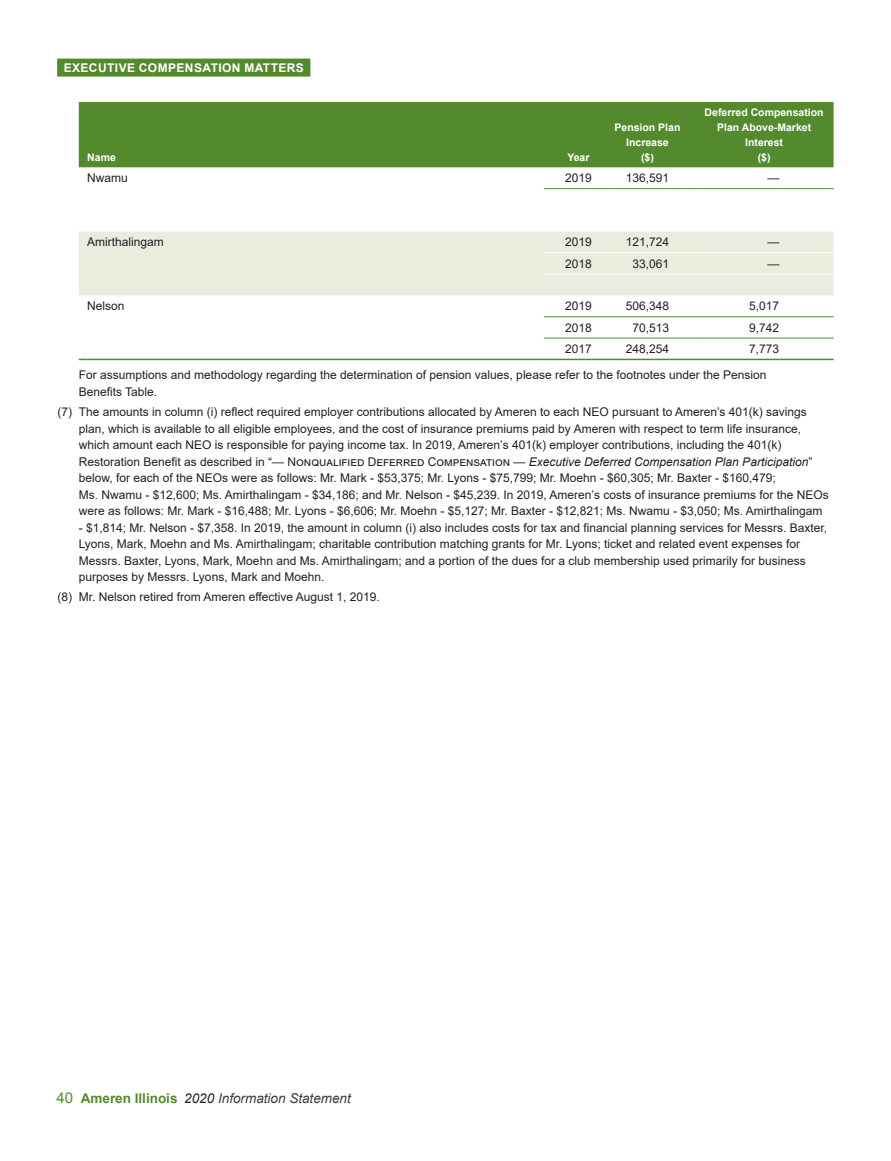
<style>
.page{position:relative;width:891px;height:1161px;background:#fff}
.page>*{position:absolute;margin:0;border:0;box-sizing:border-box;transform-origin:0 0}
.t1{font:italic 13.5px "Arial";color:#3e3e3f}
.t2{font:12px/16.5px "Arial";color:#231f20}
.t3{font:700 12px "Arial";letter-spacing:.035em;color:#fff}
.t4{font:700 10.5px/15px "Arial";color:#fff;text-align:center}
.s1{font-style:italic}
.s2{font-style:normal;font-size:15px;color:#548a2e}
.s3{font-weight:700;font-style:normal;color:#548a2e}
.s4{color:#231f20}
</style>
<div class="page">
<div style="left:57px;top:59px;width:253px;height:18px;background:#548a2e"></div>
<div style="left:79px;top:102px;width:755px;height:65px;background:#548a2e"></div>
<div style="left:79px;top:231px;width:755px;height:64px;background:#e8edde"></div>
<svg style="left:544px;top:252px;width:69px;height:1px"></svg>
<hr style="left:613px;top:252px;width:56px;height:1px;background:#fff">
<svg style="left:669px;top:252px;width:34px;height:1px"></svg>
<hr style="left:703px;top:252px;width:76px;height:1px;background:#fff">
<hr style="left:779px;top:252px;width:46px;height:1px;background:#fff">
<svg style="left:544px;top:316px;width:69px;height:1px"></svg>
<hr style="left:613px;top:316px;width:56px;height:1px;background:#548a2e">
<svg style="left:669px;top:316px;width:34px;height:1px"></svg>
<hr style="left:703px;top:316px;width:76px;height:1px;background:#548a2e">
<hr style="left:779px;top:316px;width:46px;height:1px;background:#548a2e">
<hr style="left:87px;top:359px;width:457px;height:1px;background:#548a2e">
<svg style="left:544px;top:359px;width:69px;height:1px"></svg>
<hr style="left:613px;top:359px;width:56px;height:1px;background:#548a2e">
<svg style="left:669px;top:359px;width:34px;height:1px"></svg>
<hr style="left:703px;top:359px;width:76px;height:1px;background:#548a2e">
<hr style="left:779px;top:359px;width:46px;height:1px;background:#548a2e">
<svg style="left:544px;top:274px;width:69px;height:1px"></svg>
<hr style="left:613px;top:274px;width:56px;height:1px;background:#fff">
<svg style="left:669px;top:274px;width:34px;height:1px"></svg>
<hr style="left:703px;top:274px;width:76px;height:1px;background:#fff">
<hr style="left:779px;top:274px;width:46px;height:1px;background:#fff">
<svg style="left:544px;top:188px;width:69px;height:1px"></svg>
<hr style="left:613px;top:188px;width:56px;height:1px;background:#548a2e">
<svg style="left:669px;top:188px;width:34px;height:1px"></svg>
<hr style="left:703px;top:188px;width:76px;height:1px;background:#548a2e">
<hr style="left:779px;top:188px;width:46px;height:1px;background:#548a2e">
<svg style="left:544px;top:338px;width:69px;height:1px"></svg>
<hr style="left:613px;top:338px;width:56px;height:1px;background:#548a2e">
<svg style="left:669px;top:338px;width:34px;height:1px"></svg>
<hr style="left:703px;top:338px;width:76px;height:1px;background:#548a2e">
<hr style="left:779px;top:338px;width:46px;height:1px;background:#548a2e">
<p class="t3" style="left:64px;top:60px;width:242px">EXECUTIVE COMPENSATION MATTERS</p>
<p class="t4" style="left:87px;top:150px;width:30px">Name</p>
<p class="t4" style="left:567px;top:150px;width:24px">Year</p>
<p class="t4" style="left:615px;top:120px;width:67px">Pension Plan<br>Increase<br>($)</p>
<p class="t4" style="left:705px;top:105px;width:121px">Deferred Compensation<br>Plan Above-Market<br>Interest<br>($)</p>
<p class="t2" style="left:87px;top:170px;width:42px">Nwamu</p>
<p class="t2" style="left:565px;top:170px;width:28px">2019</p>
<p class="t2" style="left:626px;top:170px;width:45px">136,591</p>
<p class="t2" style="left:767px;top:170px;width:13px">—</p>
<p class="t2" style="left:87px;top:234px;width:78px">Amirthalingam</p>
<p class="t2" style="left:565px;top:234px;width:28px">2019</p>
<p class="t2" style="left:626px;top:234px;width:45px">121,724</p>
<p class="t2" style="left:767px;top:234px;width:13px">—</p>
<p class="t2" style="left:565px;top:255px;width:28px">2018</p>
<p class="t2" style="left:632px;top:255px;width:38px">33,061</p>
<p class="t2" style="left:767px;top:255px;width:13px">—</p>
<p class="t2" style="left:87px;top:298px;width:39px">Nelson</p>
<p class="t2" style="left:565px;top:298px;width:28px">2019</p>
<p class="t2" style="left:626px;top:298px;width:45px">506,348</p>
<p class="t2" style="left:749px;top:298px;width:32px">5,017</p>
<p class="t2" style="left:565px;top:319px;width:28px">2018</p>
<p class="t2" style="left:632px;top:319px;width:38px">70,513</p>
<p class="t2" style="left:749px;top:319px;width:32px">9,742</p>
<p class="t2" style="left:565px;top:341px;width:28px">2017</p>
<p class="t2" style="left:626px;top:341px;width:45px">248,254</p>
<p class="t2" style="left:79px;top:336px;width:702px;line-height:26.1px;text-indent:671px">7,773<br>For assumptions and methodology regarding the determination of pension values, please refer to the footnotes under the Pension</p>
<p class="t2" style="left:57px;top:381px;width:751px;line-height:20.7px;text-indent:21px">Benefits Table.<br>(7) The amounts in column (i) reflect required employer contributions allocated by Ameren to each NEO pursuant to Ameren’s 401(k) savings</p>
<p class="t2" style="left:79px;top:420px;width:752px">plan, which is available to all eligible employees, and the cost of insurance premiums paid by Ameren with respect to term life insurance, which amount each NEO is responsible for paying income tax. In 2019, Ameren’s 401(k) employer contributions, including the 401(k)<br>Restoration Benefit as described in “— Nonqualified Deferred Compensation — <span class="s1">Executive Deferred Compensation Plan Participation</span>” below, for each of the NEOs were as follows: Mr. Mark - $53,375; Mr. Lyons - $75,799; Mr. Moehn - $60,305; Mr. Baxter - $160,479;<br>Ms. Nwamu - $12,600; Ms. Amirthalingam - $34,186; and Mr. Nelson - $45,239. In 2019, Ameren’s costs of insurance premiums for the NEOs were as follows: Mr. Mark - $16,488; Mr. Lyons - $6,606; Mr. Moehn - $5,127; Mr. Baxter - $12,821; Ms. Nwamu - $3,050; Ms. Amirthalingam</p>
<p class="t2" style="left:79px;top:519px;width:750px">- $1,814; Mr. Nelson - $7,358. In 2019, the amount in column (i) also includes costs for tax and financial planning services for Messrs. Baxter, Lyons, Mark, Moehn and Ms. Amirthalingam; charitable contribution matching grants for Mr. Lyons; ticket and related event expenses for Messrs. Baxter, Lyons, Mark, Moehn and Ms. Amirthalingam; and a portion of the dues for a club membership used primarily for business purposes by Messrs. Lyons, Mark and Moehn.</p>
<p class="t2" style="left:57px;top:588px;width:324px">(8) Mr. Nelson retired from Ameren effective August 1, 2019.</p>
<p class="t1" style="left:56px;top:1090px;width:296px"><span class="s2">40</span> <span class="s3">Ameren Illinois</span> <span class="s4">2020</span> Information Statement</p>
</div>
